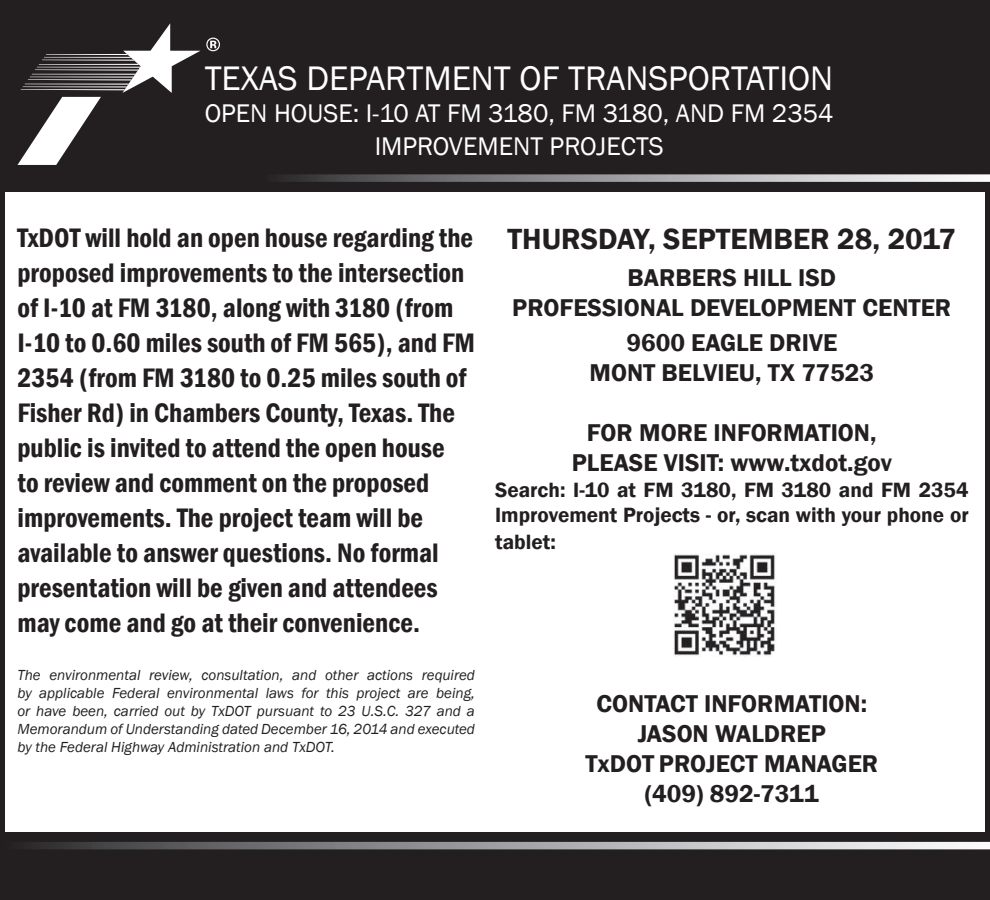
<style>
.page{position:relative;width:990px;height:900px;background:#fff}
.page>*{position:absolute;margin:0;border:0;box-sizing:border-box;transform-origin:0 0}
.t1{font:35px "Franklin Gothic";color:#fff}
.t2{font:600 30px "Franklin Gothic";color:#231f20}
.t3{font:600 condensed 27.5px/35px "Franklin Gothic";color:#231f20}
.t4{font:26.25px/32.5px "Franklin Gothic";color:#fff;text-align:center}
.t5{font:600 25px/30px "Franklin Gothic";color:#231f20;text-align:center}
.t6{font:600 21.25px/26.2px "Franklin Gothic";color:#231f20;text-align:justify}
.t7{font:italic 15px/18px "Franklin Gothic";color:#231f20;text-align:justify}
</style>
<div class="page">
<div style="left:0;top:0;width:990px;height:191px;background:#231f20"></div>
<svg style="left:17px;top:23px;width:203px;height:142px"></svg>
<svg style="left:282px;top:174px;width:708px;height:8px;background:#97979a"></svg>
<div style="left:0;top:832px;width:990px;height:68px;background:#231f20"></div>
<svg style="left:32px;top:842px;width:958px;height:7px;background:#9e9ea1"></svg>
<img style="left:674px;top:554px;width:102px;height:103px">
<p class="t1" style="left:205px;top:56px;width:630px">TEXAS DEPARTMENT OF TRANSPORTATION</p>
<p class="t4" style="left:205px;top:98px;width:630px">OPEN HOUSE: I-10 AT FM 3180, FM 3180, AND FM 2354<br>I MPROVEMENT PROJECTS</p>
<p class="t3" style="left:18px;top:220px;width:459px">TxDOT will hold an open house regarding the proposed improvements to the intersection of I-10 at FM 3180, along with 3180 (from I-10 to 0.60 miles south of FM 565), and FM 2354 (from FM 3180 to 0.25 miles south of Fisher Rd) in Chambers County, Texas. The public is invited to attend the open house<br>to review and comment on the proposed improvements. The project team will be available to answer questions. No formal presentation will be given and attendees may come and go at their convenience.</p>
<p class="t7" style="left:18px;top:666px;width:459px">The environmental review, consultation, and other actions required by applicable Federal environmental laws for this project are being, or have been, carried out by TxDOT pursuant to 23 U.S.C. 327 and a Memorandum of Understanding dated December 16, 2014 and executed by the Federal Highway Administration and TxDOT.</p>
<p class="t2" style="left:508px;top:220px;width:450px">THURSDAY, SEPTEMBER 28, 2017</p>
<p class="t5" style="left:512px;top:263px;width:441px;text-align:left;text-indent:115px">BARBERS HILL ISD<br>PROFESSIONAL DEVELOPMENT CENTER</p>
<p class="t5" style="left:590px;top:328px;width:286px">9600 EAGLE DRIVE<br>MONT BELVIEU, TX 77523</p>
<p class="t5" style="left:572px;top:418px;width:322px">FOR MORE INFORMATION,<br>PLEASE VISIT: WWW.TXDOT.GOV</p>
<p class="t6" style="left:495px;top:477px;width:475px">SEARCH: I-10 AT FM 3180, FM 3180 AND FM 2354<br>IMPROVEMENT PROJECTS - OR, SCAN WITH YOUR PHONE OR TABLET:</p>
<p class="t5" style="left:585px;top:688px;width:294px">CONTACT INFORMATION:<br>JASON WALDREP<br>TXDOT PROJECT MANAGER (409) 892-7311</p>
</div>
